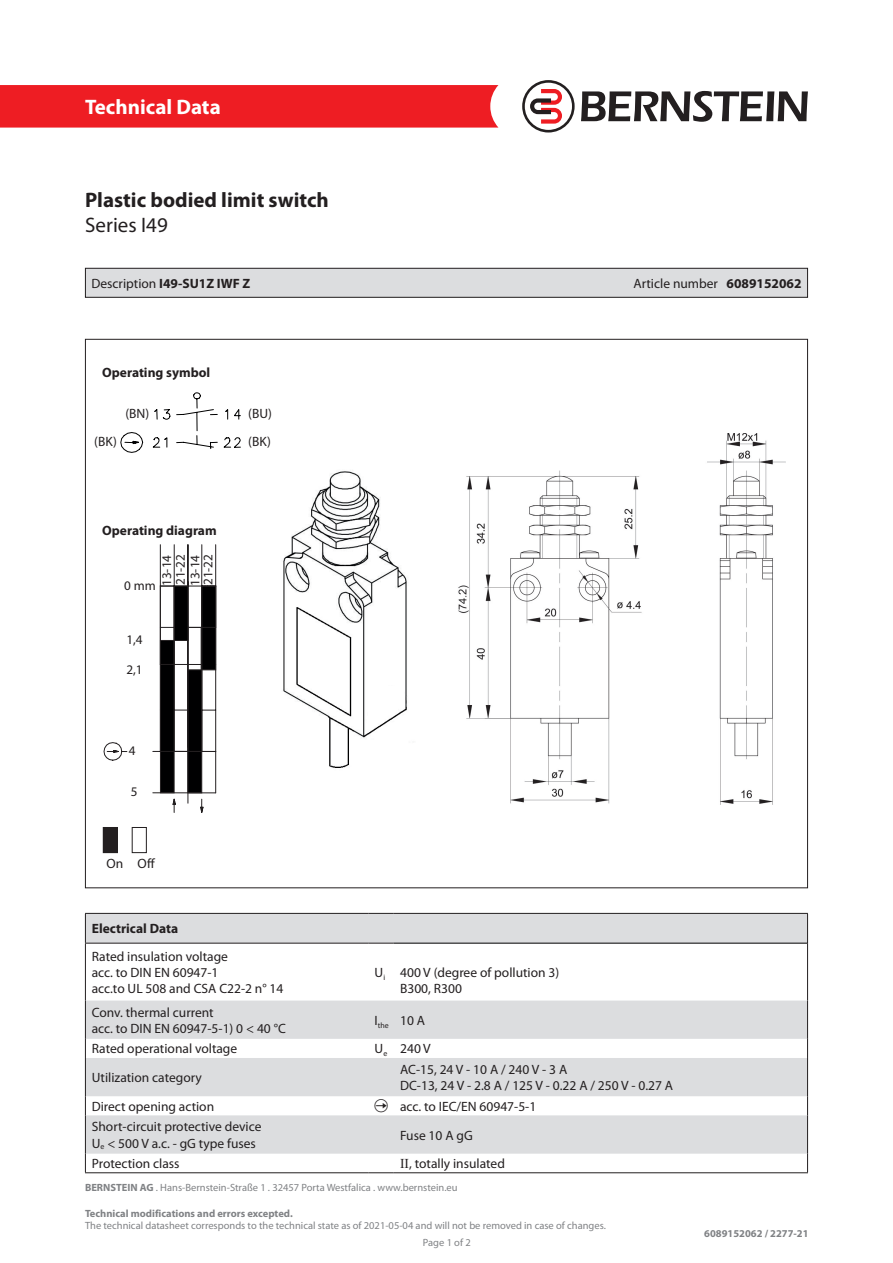
<style>
.page{position:relative;width:893px;height:1263px;background:#fff}
.page>*{position:absolute;margin:0;border:0;box-sizing:border-box;transform-origin:0 0}
.t1{font:700 21px "Myriad Pro";color:#231f20}
.t2{font:700 21px "Myriad Pro";color:#fff}
.t3{font:21px "Myriad Pro";color:#231f20}
.t4{font:13.5px "Myriad Pro";color:#231f20}
.t5{font:700 13.5px "Myriad Pro";color:#231f20}
.t6{font:13.2px/14.2px "Myriad Pro";color:#231f20;text-align:justify}
.t7{font:10.5px/16.8px "Myriad Pro";color:#808285}
.t8{font:700 10.5px "Myriad Pro";color:#808285}
.t9{font:7.8px "Myriad Pro";color:#231f20}
.s1{font-weight:400}
.s2{font-weight:700}
.s3{font-family:"Times New Roman"}
</style>
<div class="page">
<div style="left:0;top:85px;width:498px;height:43px;background:#ee1d23"></div>
<svg style="left:581px;top:91px;width:227px;height:31px"></svg>
<svg style="left:522px;top:80px;width:53px;height:53px"></svg>
<svg style="left:104px;top:544px;width:112px;height:269px"></svg>
<img style="left:458px;top:434px;width:327px;height:370px">
<img style="left:283px;top:471px;width:124px;height:297px">
<div style="left:132px;top:827px;width:15px;height:26px;border:1px solid #231f20"></div>
<div style="left:103px;top:827px;width:14px;height:26px;background:#231f20"></div>
<div style="left:103px;top:827px;width:15px;height:26px;border:1px solid #231f20"></div>
<svg style="left:120px;top:392px;width:121px;height:61px"></svg>
<div style="left:85px;top:268px;width:722px;height:29px;background:#dcdddf"></div>
<div style="left:85px;top:268px;width:723px;height:30px;border:1px solid #231f20"></div>
<svg style="left:86px;top:914px;width:721px;height:240px;fill:#dcdddf"></svg>
<hr style="left:807px;top:943px;width:1px;height:57px;background:#231f20">
<hr style="left:807px;top:1000px;width:1px;height:39px;background:#231f20">
<svg style="left:807px;top:1039px;width:1px;height:19px"></svg>
<hr style="left:807px;top:1058px;width:1px;height:38px;background:#231f20">
<svg style="left:807px;top:1096px;width:1px;height:19px"></svg>
<hr style="left:807px;top:1115px;width:1px;height:39px;background:#231f20">
<svg style="left:807px;top:1154px;width:1px;height:18px"></svg>
<svg style="left:807px;top:914px;width:1px;height:29px"></svg>
<hr style="left:85px;top:1172px;width:283px;height:1px;background:#231f20">
<svg style="left:368px;top:1172px;width:26px;height:1px"></svg>
<hr style="left:394px;top:1172px;width:414px;height:1px;background:#231f20">
<hr style="left:394px;top:943px;width:413px;height:1px;background:#000">
<hr style="left:85px;top:913px;width:283px;height:1px;background:#231f20">
<svg style="left:85px;top:914px;width:1px;height:29px"></svg>
<svg style="left:368px;top:913px;width:26px;height:1px"></svg>
<hr style="left:394px;top:913px;width:414px;height:1px;background:#231f20">
<hr style="left:85px;top:943px;width:283px;height:1px;background:#231f20">
<hr style="left:85px;top:943px;width:1px;height:57px;background:#231f20">
<svg style="left:368px;top:943px;width:26px;height:1px"></svg>
<hr style="left:85px;top:1000px;width:1px;height:39px;background:#231f20">
<svg style="left:85px;top:1039px;width:1px;height:19px"></svg>
<hr style="left:85px;top:1058px;width:1px;height:38px;background:#231f20">
<svg style="left:85px;top:1096px;width:1px;height:19px"></svg>
<hr style="left:85px;top:1115px;width:1px;height:39px;background:#231f20">
<svg style="left:85px;top:1154px;width:1px;height:18px"></svg>
<svg style="left:375px;top:1098px;width:13px;height:14px"></svg>
<h1 class="t2" style="left:85px;top:93px;width:137px">Technical Data</h1>
<p class="t1" style="left:85px;top:186px;width:245px">Plastic bodied limit switch</p>
<p class="t3" style="left:85px;top:212px;width:84px">Series I49</p>
<p class="t5" style="left:91px;top:274px;width:160px"><span class="s1">Description</span> I49-SU1Z IWF Z</p>
<p class="t4" style="left:633px;top:275px;width:170px">Article number <span class="s2">6089152062</span></p>
<p class="t5" style="left:102px;top:364px;width:110px">Operating symbol</p>
<p class="t4" style="left:125px;top:405px;width:25px">(BN)</p>
<p class="t4" style="left:248px;top:405px;width:25px">(BU)</p>
<p class="t4" style="left:94px;top:433px;width:24px">(BK)</p>
<p class="t4" style="left:248px;top:433px;width:24px">(BK)</p>
<p class="t5" style="left:102px;top:522px;width:116px">Operating diagram</p>
<p class="t6" style="left:159px;top:586px;width:33px;rotate:-90deg">13-14<br>21-22<br>13-14</p>
<p class="t6" style="left:201px;top:585px;width:33px;rotate:-90deg">21-22</p>
<p class="t6" style="left:124px;top:578px;width:33px">0 mm</p>
<p class="t6" style="left:126px;top:632px;width:18px">1,4</p>
<p class="t6" style="left:126px;top:662px;width:18px">2,1</p>
<p class="t6" style="left:129px;top:743px;width:8px">4</p>
<p class="t6" style="left:131px;top:784px;width:8px">5</p>
<p class="t4" style="left:106px;top:855px;width:50px">On Off</p>
<p class="t5" style="left:92px;top:920px;width:88px">Electrical Data</p>
<p class="t4" style="left:92px;top:948px;width:138px">Rated insulation voltage</p>
<p class="t4" style="left:92px;top:964px;width:128px">acc. to DIN EN 60947-1</p>
<p class="t4" style="left:92px;top:980px;width:193px">acc.to UL 508 and CSA C22-2 n° 14</p>
<p class="t4" style="left:92px;top:1004px;width:123px">Conv. thermal current</p>
<p class="t4" style="left:92px;top:1020px;width:196px">acc. to DIN EN 60947-5-1) 0 &lt; 40 °C</p>
<p class="t4" style="left:375px;top:964px;width:12px">U<sub>i</sub></p>
<p class="t4" style="left:400px;top:964px;width:161px">400 V (degree of pollution 3)</p>
<p class="t4" style="left:400px;top:980px;width:63px">B300, R300</p>
<p class="t9" style="left:375px;top:1020px;width:16px"><sup>I</sup>the</p>
<p class="t4" style="left:400px;top:1012px;width:26px">10 A</p>
<p class="t4" style="left:92px;top:1040px;width:147px">Rated operational voltage</p>
<p class="t4" style="left:375px;top:1040px;width:14px">U<sub>e</sub></p>
<p class="t4" style="left:400px;top:1040px;width:32px">240 V</p>
<p class="t4" style="left:92px;top:1069px;width:112px">Utilization category</p>
<p class="t4" style="left:400px;top:1061px;width:169px">АС-15, 24 V - 10 A / 240 V - 3 A</p>
<p class="t4" style="left:400px;top:1077px;width:275px">DC-13, 24 V - 2.8 A / 125 V - 0.22 A / 250 V - 0.27 A</p>
<p class="t4" style="left:92px;top:1098px;width:124px">Direct opening action</p>
<p class="t4" style="left:400px;top:1098px;width:138px">acc. to IEC/EN 60947-5-1</p>
<p class="t4" style="left:92px;top:1118px;width:171px">Short-circuit protective device</p>
<p class="t4" style="left:92px;top:1135px;width:166px">U<sub>e</sub> &lt; 500 V a.c. - gG type fuses</p>
<p class="t4" style="left:400px;top:1127px;width:74px">Fuse 10 A gG</p>
<p class="t4" style="left:92px;top:1155px;width:89px">Protection class</p>
<p class="t4" style="left:400px;top:1155px;width:106px"><span class="s3">II</span>, totally insulated</p>
<p class="t7" style="left:85px;top:1179px;width:374px"><span class="s2">BERNSTEIN AG</span> . Hans-Bernstein-Straße 1 . 32457 Porta Westfalica . www.bernstein.eu</p>
<p class="t8" style="left:85px;top:1206px;width:209px">Technical modifications and errors excepted.</p>
<p class="t7" style="left:423px;top:1217px;width:184px;text-indent:-338px">The technical datasheet corresponds to the technical state as of 2021-05-04 and will not be removed in case of changes.<br>Page 1 of 2</p>
<p class="t8" style="left:704px;top:1227px;width:106px">6089152062 / 2277-21</p>
</div>
